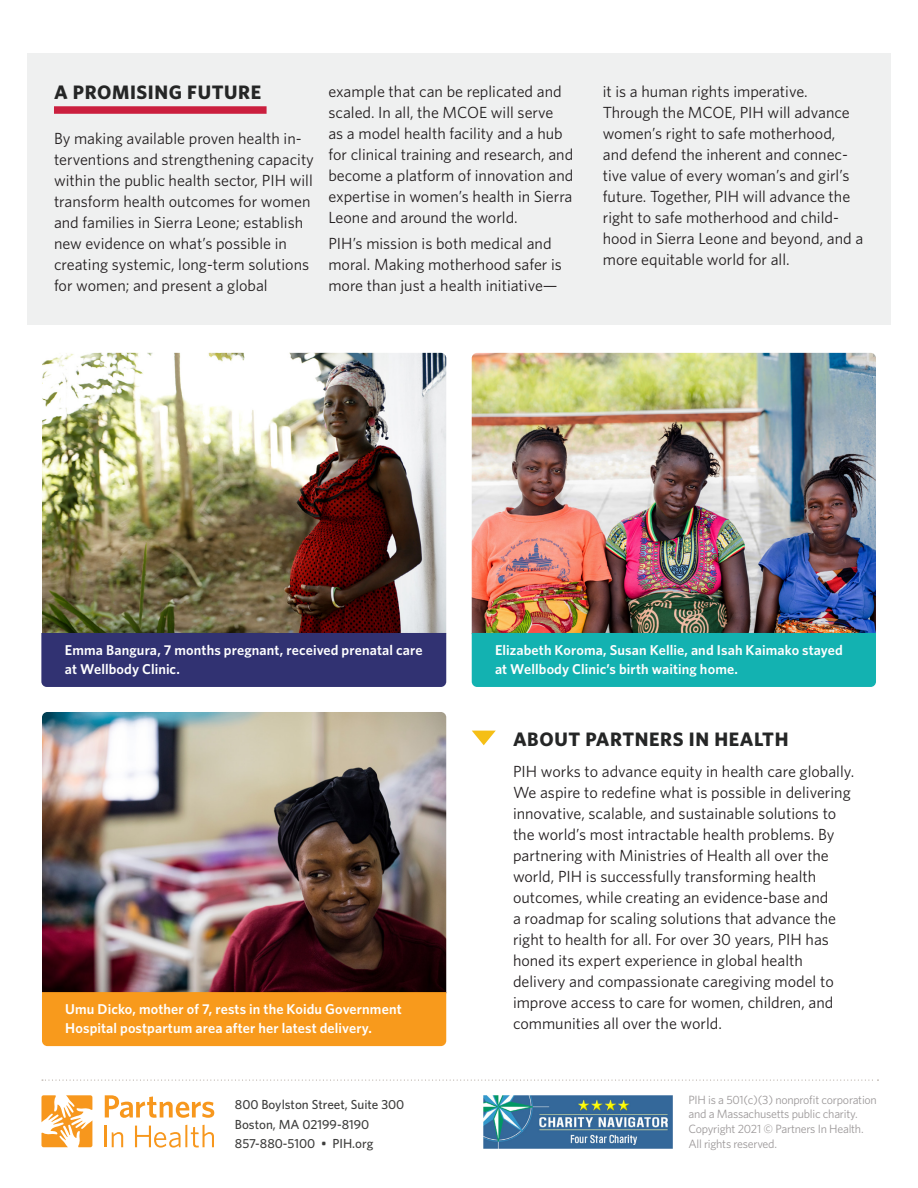
<style>
.page{position:relative;width:918px;height:1188px;background:#fff}
.page>*{position:absolute;margin:0;border:0;box-sizing:border-box;transform-origin:0 0}
.Paragraph_Style_1{font:700 19.5px "Whitney";letter-spacing:.03em;color:#252626}
.Paragraph_Style_1-2{font:16.2px/21px "Whitney";color:#231f20}
.t1{font:600 14.25px/18.8px "Whitney";letter-spacing:.01em;color:#fff}
.t2{font:500 13.2px "Whitney";color:#3e3e3d}
.t3{font:12px "Whitney";letter-spacing:-.02em;color:#9d999a}
</style>
<div class="page">
<div style="left:27px;top:53px;width:864px;height:272px;background:#eff0f0"></div>
<svg style="left:42px;top:1080px;width:836px;height:1px"></svg>
<img style="left:42px;top:353px;width:404px;height:280px">
<img style="left:42px;top:712px;width:404px;height:280px">
<img style="left:472px;top:353px;width:404px;height:280px">
<div style="left:41px;top:633px;width:405px;height:54px;background:#313272"></div>
<div style="left:472px;top:633px;width:404px;height:54px;background:#13b2b1"></div>
<div style="left:42px;top:992px;width:404px;height:54px;background:#f89a1c"></div>
<svg style="left:472px;top:731px;width:24px;height:14px"></svg>
<img style="left:484px;top:1095px;width:189px;height:53px">
<svg style="left:105px;top:1095px;width:109px;height:23px"></svg>
<svg style="left:41px;top:1095px;width:51px;height:52px"></svg>
<hr style="left:105px;top:1126px;width:2px;height:21px;background:#f7971d">
<svg style="left:112px;top:1132px;width:11px;height:15px"></svg>
<svg style="left:135px;top:1126px;width:46px;height:22px"></svg>
<hr style="left:185px;top:1125px;width:2px;height:22px;background:#f7971d">
<svg style="left:191px;top:1125px;width:23px;height:23px"></svg>
<div style="left:54px;top:106px;width:213px;height:8px;background:#cb1f3e"></div>
<p class="Paragraph_Style_1" style="left:54px;top:79px;width:209px">A PROMISING FUTURE</p>
<p class="Paragraph_Style_1-2" style="left:54px;top:127px;width:261px">By making available proven health in&shy;terventions and strengthening capacity within the public health sector, PIH will transform health outcomes for women and families in Sierra Leone; establish new evidence on what’s possible in creating systemic, long-term solutions for women; and present a global</p>
<p class="Paragraph_Style_1-2" style="left:328px;top:80px;width:246px">example that can be replicated and scaled. In all, the MCOE will serve<br>as a model health facility and a hub for clinical training and research, and become a platform of innovation and expertise in women’s health in Sierra Leone and around the world.</p>
<p class="Paragraph_Style_1-2" style="left:328px;top:233px;width:235px">PIH’s mission is both medical and moral. Making motherhood safer is more than just a health initiative—</p>
<p class="Paragraph_Style_1-2" style="left:603px;top:80px;width:262px">it is a human rights imperative.<br>Through the MCOE, PIH will advance women’s right to safe motherhood, and defend the inherent and connec&shy;tive value of every woman’s and girl’s future. Together, PIH will advance the right to safe motherhood and child&shy;hood in Sierra Leone and beyond, and a more equitable world for all.</p>
<p class="t1" style="left:65px;top:640px;width:359px">Emma Bangura, 7 months pregnant, received prenatal care at Wellbody Clinic.</p>
<p class="t1" style="left:65px;top:999px;width:338px">Umu Dicko, mother of 7, rests in the Koidu Government<br>Hospital postpartum area after her latest delivery.</p>
<p class="t2" style="left:235px;top:1096px;width:171px">800 Boylston Street, Suite 300</p>
<p class="t2" style="left:235px;top:1115px;width:136px">Boston, MA 02199-8190</p>
<p class="t2" style="left:235px;top:1135px;width:140px">857-880-5100 • PIH.org</p>
<p class="t1" style="left:495px;top:640px;width:349px">Elizabeth Koroma, Susan Kellie, and Isah Kaimako stayed at Wellbody Clinic’s birth waiting home.</p>
<p class="Paragraph_Style_1" style="left:513px;top:726px;width:277px">ABOUT PARTNERS IN HEALTH</p>
<p class="Paragraph_Style_1-2" style="left:513px;top:761px;width:343px">PIH works to advance equity in health care globally.<br>We aspire to redefine what is possible in delivering innovative, scalable, and sustainable solutions to the world’s most intractable health problems. By partnering with Ministries of Health all over the world, PIH is successfully transforming health outcomes, while creating an evidence-base and<br>a roadmap for scaling solutions that advance the right to health for all. For over 30 years, PIH has honed its expert experience in global health delivery and compassionate caregiving model to improve access to care for women, children, and communities all over the world.</p>
<p class="t3" style="left:688px;top:1092px;width:190px">PIH is a 501(c)(3) nonprofit corporation</p>
<p class="t3" style="left:688px;top:1106px;width:171px">and a Massachusetts public charity.</p>
<p class="t3" style="left:688px;top:1121px;width:177px">Copyright 2021 © Partners In Health.</p>
<p class="t3" style="left:688px;top:1136px;width:90px">All rights reserved.</p>
</div>
